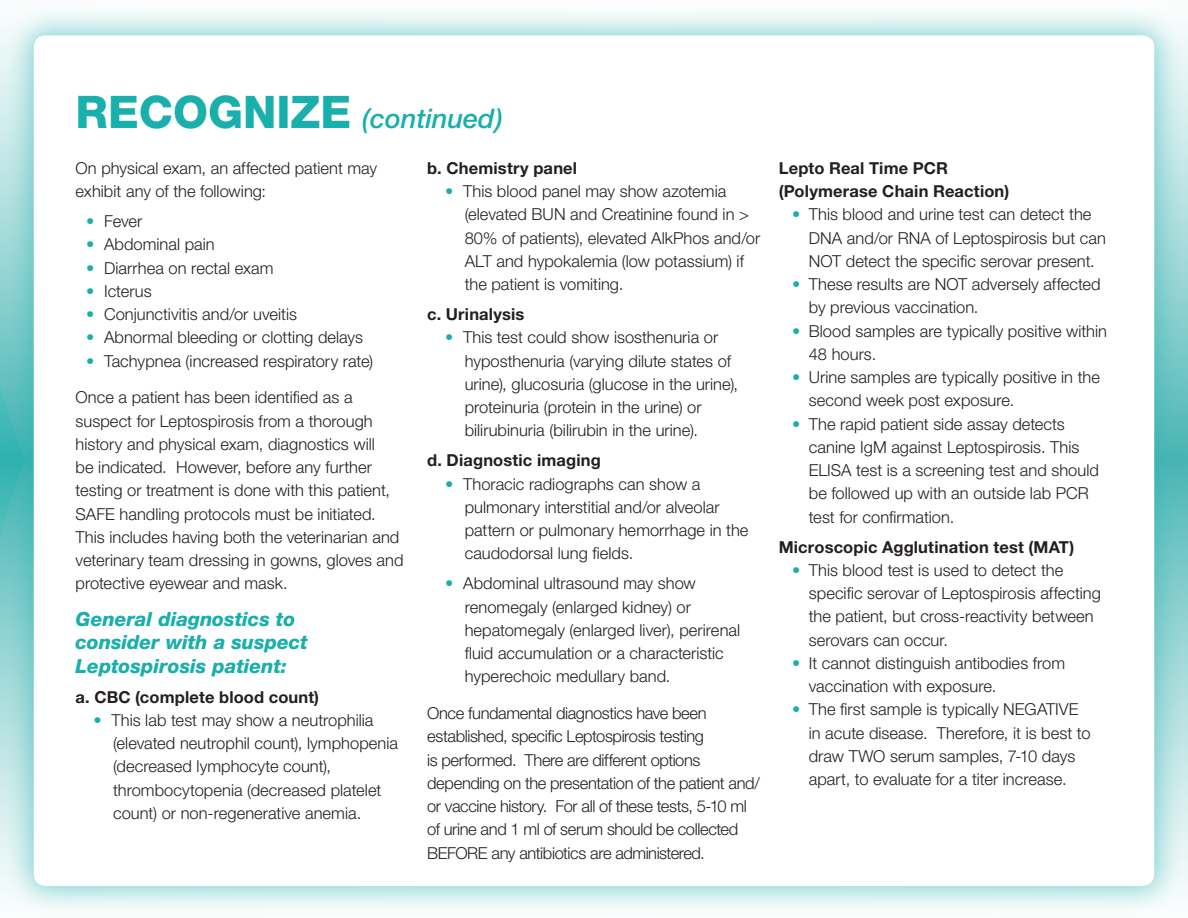
<style>
.page{position:relative;width:1188px;height:918px;background:#fff}
.page>*{position:absolute;margin:0;border:0;box-sizing:border-box;transform-origin:0 0}
.t1{font:italic 500 27px "Helvetica Neue LT Std";color:#19afac}
.t2{font:italic 800 19.5px/23.2px "Helvetica Neue LT Std";color:#19afac}
.t3{font:300 16.5px/23.2px "Helvetica Neue LT Std";color:#241f1f}
.t4{font:300 16.5px/23.2px "Helvetica Neue LT Std";letter-spacing:-.025em;color:#241f1f}
.t5{font:700 16.5px/23.2px "Helvetica Neue LT Std";letter-spacing:.01em;color:#241f1f}
.s1{font-weight:800;font-style:normal;font-size:45px}
.s2{color:#19afac}
</style>
<div class="page">
<div style="left:4px;top:6px;width:1180px;height:910px;background:#19afac;opacity:.5"></div>
<div style="left:34px;top:35px;width:1120px;height:851px;background:#fff;border-radius:12px"></div>
<h1 class="t1" style="left:76px;top:103px;width:429px"><span class="s1">RECOGNIZE</span> (continued)</h1>
<p class="t3" style="left:76px;top:156px;width:303px">On physical exam, an affected patient may exhibit any of the following:</p>
<p class="t3" style="left:86px;top:209px;width:58px"><span class="s2">•</span> Fever</p>
<p class="t3" style="left:86px;top:233px;width:130px"><span class="s2">•</span> Abdominal pain</p>
<p class="t3" style="left:86px;top:256px;width:189px"><span class="s2">•</span> Diarrhea on rectal exam</p>
<p class="t3" style="left:86px;top:279px;width:67px"><span class="s2">•</span> Icterus</p>
<p class="t3" style="left:86px;top:302px;width:212px"><span class="s2">•</span> Conjunctivitis and/or uveitis</p>
<p class="t3" style="left:86px;top:326px;width:279px"><span class="s2">•</span> Abnormal bleeding or clotting delays</p>
<p class="t3" style="left:86px;top:349px;width:289px"><span class="s2">•</span> Tachypnea (increased respiratory rate)</p>
<p class="t3" style="left:76px;top:386px;width:329px">Once a patient has been identified as a suspect for Leptospirosis from a thorough history and physical exam, diagnostics will<br>be indicated. However, before any further testing or treatment is done with this patient, SAFE handling protocols must be initiated.<br>This includes having both the veterinarian and veterinary team dressing in gowns, gloves and protective eyewear and mask.</p>
<p class="t2" style="left:76px;top:607px;width:234px">General diagnostics to consider with a suspect<br>Leptospirosis patient:</p>
<p class="t5" style="left:76px;top:685px;width:245px">a. CBC (complete blood count)</p>
<p class="t3" style="left:113px;top:708px;width:287px;text-indent:-20px"><span class="s2">•</span> This lab test may show a neutrophilia (elevated neutrophil count), lymphopenia (decreased lymphocyte count), thrombocytopenia (decreased platelet count) or non-regenerative anemia.</p>
<p class="t5" style="left:427px;top:156px;width:151px">b. Chemistry panel</p>
<p class="t3" style="left:465px;top:179px;width:297px;text-indent:-20px"><span class="s2">•</span> This blood panel may show azotemia (elevated BUN and Creatinine found in &gt; 80% of patients), elevated AlkPhos and/or ALT and hypokalemia (low potassium) if the patient is vomiting.</p>
<p class="t5" style="left:427px;top:302px;width:99px">c. Urinalysis</p>
<p class="t3" style="left:465px;top:326px;width:275px;text-indent:-20px"><span class="s2">•</span> This test could show isosthenuria or hyposthenuria (varying dilute states of urine), glucosuria (glucose in the urine), proteinuria (protein in the urine) or bilirubinuria (bilirubin in the urine).</p>
<p class="t5" style="left:427px;top:449px;width:175px">d. Diagnostic imaging</p>
<p class="t3" style="left:465px;top:472px;width:285px;text-indent:-20px"><span class="s2">•</span> Thoracic radiographs can show a pulmonary interstitial and/or alveolar pattern or pulmonary hemorrhage in the caudodorsal lung fields.</p>
<p class="t3" style="left:465px;top:572px;width:277px;text-indent:-20px"><span class="s2">•</span> Abdominal ultrasound may show renomegaly (enlarged kidney) or hepatomegaly (enlarged liver), perirenal fluid accumulation or a characteristic hyperechoic medullary band.</p>
<p class="t4" style="left:427px;top:701px;width:334px">Once fundamental diagnostics have been established, specific Leptospirosis testing<br>is performed. There are different options depending on the presentation of the patient and/ or vaccine history. For all of these tests, 5-10 ml of urine and 1 ml of serum should be collected BEFORE any antibiotics are administered.</p>
<p class="t5" style="left:779px;top:156px;width:232px">Lepto Real Time PCR (Polymerase Chain Reaction)</p>
<p class="t3" style="left:809px;top:203px;width:299px;text-indent:-16px"><span class="s2">•</span> This blood and urine test can detect the<br>DNA and/or RNA of Leptospirosis but can<br>NOT detect the specific serovar present.</p>
<p class="t3" style="left:809px;top:272px;width:293px;text-indent:-16px"><span class="s2">•</span> These results are NOT adversely affected by previous vaccination.</p>
<p class="t3" style="left:809px;top:319px;width:300px;text-indent:-16px"><span class="s2">•</span> Blood samples are typically positive within<br>48 hours.</p>
<p class="t3" style="left:809px;top:365px;width:293px;text-indent:-16px"><span class="s2">•</span> Urine samples are typically positive in the second week post exposure.</p>
<p class="t3" style="left:809px;top:412px;width:292px;text-indent:-16px"><span class="s2">•</span> The rapid patient side assay detects canine IgM against Leptospirosis. This ELISA test is a screening test and should be followed up with an outside lab PCR test for confirmation.</p>
<p class="t5" style="left:779px;top:535px;width:297px">Microscopic Agglutination test (MAT)</p>
<p class="t3" style="left:809px;top:558px;width:294px;text-indent:-16px"><span class="s2">•</span> This blood test is used to detect the specific serovar of Leptospirosis affecting the patient, but cross-reactivity between serovars can occur.</p>
<p class="t3" style="left:809px;top:651px;width:258px;text-indent:-16px"><span class="s2">•</span> It cannot distinguish antibodies from vaccination with exposure.</p>
<p class="t3" style="left:809px;top:698px;width:283px;text-indent:-16px"><span class="s2">•</span> The first sample is typically NEGATIVE in acute disease. Therefore, it is best to draw TWO serum samples, 7-10 days apart, to evaluate for a titer increase.</p>
</div>
